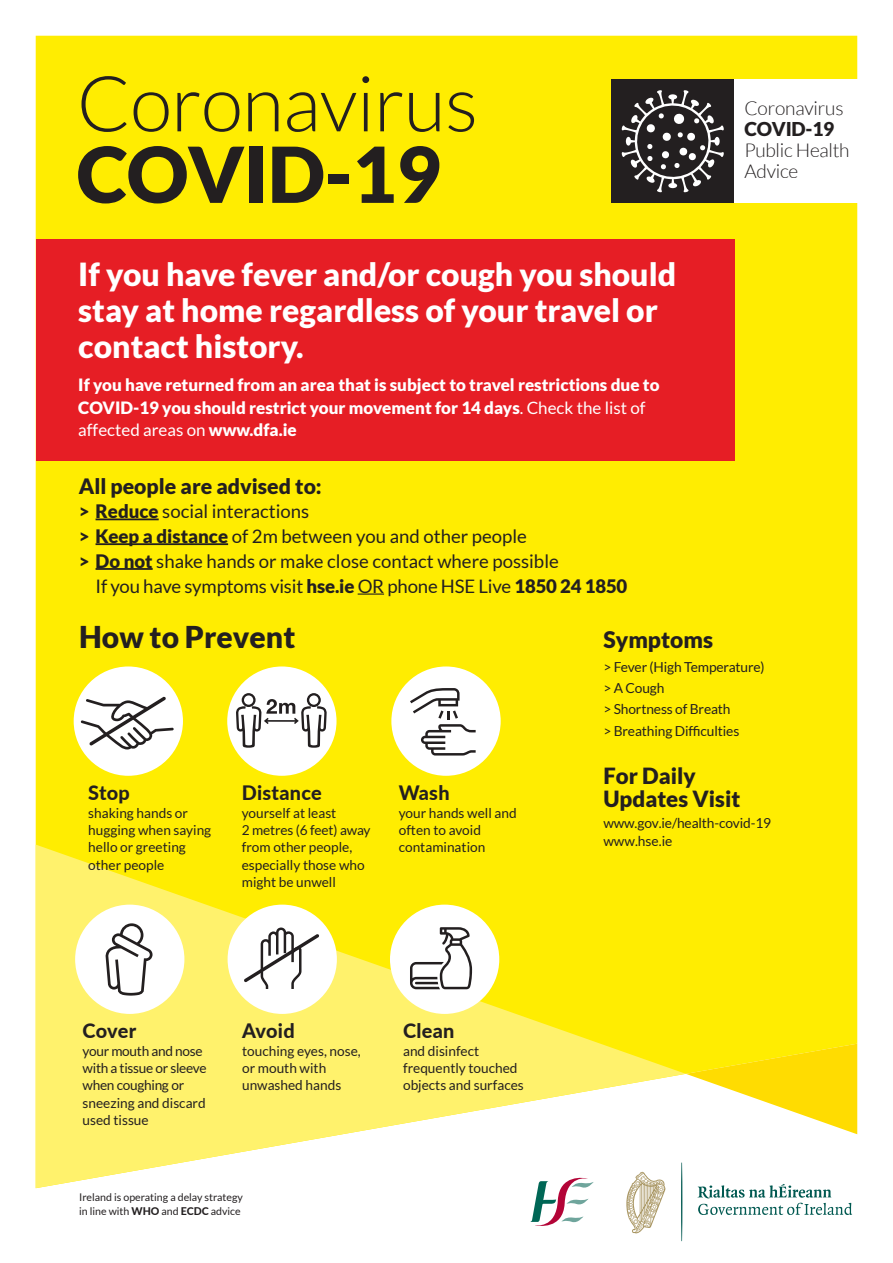
<style>
.page{position:relative;width:893px;height:1263px;background:#fff}
.page>*{position:absolute;margin:0;border:0;box-sizing:border-box;transform-origin:0 0}
.t1{font:300 77.18px "Lato";letter-spacing:-.01em;color:#231f20}
.t2{font:900 77.18px "Lato";letter-spacing:-.01em;color:#231f20}
.t3{font:900 31.8px/36.1px "Lato";color:#fff}
.t4{font:900 30.08px "Lato";color:#231f20}
.t5{font:900 22.8px "Lato";color:#231f20}
.t6{font:900 22.27px/22.9px "Lato";color:#231f20}
.t7{font:900 21.23px "Lato";color:#231f20}
.t8{font:800 19.88px "Lato";letter-spacing:.015em;color:#231f20}
.t9{font:300 19.12px/21.2px "Lato";letter-spacing:-.01em;color:#231f20}
.t10{font:900 19.12px "Lato";letter-spacing:-.01em;color:#231f20}
.t11{font:18.6px "Lato";color:#231f20}
.t12{font:900 16.95px/22.3px "Lato";color:#fff}
.t13{font:13.8px/21.2px "Lato";letter-spacing:-.01em;color:#231f20}
.t14{font:13.65px/17.4px "Lato";color:#231f20}
.t15{font:13.65px/17.4px "Lato";letter-spacing:-.02em;color:#231f20}
.t16{font:10.57px/13.8px "Lato";color:#231f20}
.s1{font-weight:400}
.s2{font-weight:900}
.s3{font-weight:800}
</style>
<div class="page">
<div style="left:36px;top:36px;width:821px;height:1151px;background:#ffed01"></div>
<svg style="left:36px;top:844px;width:650px;height:344px;fill:#fff26c"></svg>
<svg style="left:686px;top:1044px;width:171px;height:90px"></svg>
<svg style="left:530px;top:1174px;width:64px;height:52px"></svg>
<svg style="left:698px;top:1184px;width:154px;height:31px"></svg>
<svg style="left:681px;top:1162px;width:1px;height:79px"></svg>
<svg style="left:626px;top:1172px;width:40px;height:61px"></svg>
<div style="left:611px;top:80px;width:123px;height:123px;background:#231f20"></div>
<div style="left:734px;top:80px;width:123px;height:123px;background:#fff"></div>
<svg style="left:622px;top:90px;width:102px;height:102px"></svg>
<div style="left:36px;top:240px;width:698px;height:221px;background:#e61e25"></div>
<hr style="left:96px;top:518px;width:63px;height:2px;background:#231f20">
<hr style="left:96px;top:543px;width:132px;height:2px;background:#231f20">
<hr style="left:96px;top:568px;width:57px;height:2px;background:#231f20">
<hr style="left:358px;top:593px;width:26px;height:2px;background:#231f20">
<div style="left:391px;top:666px;width:110px;height:110px;background:#fff;border-radius:50%"></div>
<svg style="left:410px;top:688px;width:66px;height:67px"></svg>
<div style="left:75px;top:905px;width:109px;height:109px;background:#fff;border-radius:50%"></div>
<svg style="left:105px;top:923px;width:48px;height:73px"></svg>
<div style="left:228px;top:905px;width:109px;height:109px;background:#fff;border-radius:50%"></div>
<svg style="left:244px;top:927px;width:75px;height:62px"></svg>
<div style="left:390px;top:905px;width:109px;height:109px;background:#fff;border-radius:50%"></div>
<svg style="left:410px;top:927px;width:62px;height:62px"></svg>
<div style="left:74px;top:666px;width:109px;height:110px;background:#fff;border-radius:50%"></div>
<svg style="left:81px;top:696px;width:93px;height:53px"></svg>
<div style="left:227px;top:666px;width:109px;height:110px;background:#fff;border-radius:50%"></div>
<svg style="left:236px;top:693px;width:91px;height:55px"></svg>
<h1 class="t1" style="left:77px;top:62px;width:403px">Coronavirus</h1>
<h1 class="t2" style="left:77px;top:129px;width:365px">COVID-19</h1>
<h2 class="t3" style="left:78px;top:256px;width:599px">If you have fever and/or cough you should stay at home regardless of your travel or contact history.</h2>
<p class="t12" style="left:78px;top:374px;width:583px">If you have returned from an area that is subject to travel restrictions due to<br>COVID-19 you should restrict your movement for 14 days<span class="s1">. Check the list of affected areas on</span> www.dfa.ie</p>
<h3 class="t7" style="left:79px;top:473px;width:245px">All people are advised to:</h3>
<h3 class="t11" style="left:79px;top:501px;width:232px"><span class="s2">&gt; Reduce</span> social interactions</h3>
<h3 class="t11" style="left:79px;top:526px;width:450px"><span class="s2">&gt; Keep a distance</span> of 2m between you and other people</h3>
<h3 class="t11" style="left:79px;top:551px;width:482px"><span class="s2">&gt; Do not</span> shake hands or make close contact where possible</h3>
<h3 class="t11" style="left:96px;top:576px;width:533px">If you have symptoms visit <span class="s2">hse.ie</span> OR phone HSE Live <span class="s2">1850 24 1850</span></h3>
<h3 class="t9" style="left:744px;top:97px;width:101px">Coronavirus</h3>
<h3 class="t10" style="left:744px;top:118px;width:92px">COVID-19</h3>
<h3 class="t9" style="left:744px;top:140px;width:107px">Public Health<br>Advice</h3>
<h3 class="t4" style="left:79px;top:619px;width:218px">How to Prevent</h3>
<h3 class="t8" style="left:88px;top:778px;width:43px">Stop</h3>
<p class="t14" style="left:88px;top:804px;width:125px">shaking hands or hugging when saying hello or greeting other people</p>
<h3 class="t8" style="left:242px;top:778px;width:82px">Distance</h3>
<p class="t14" style="left:242px;top:804px;width:130px">yourself at least<br>2 metres (6 feet) away from other people, especially those who might be unwell</p>
<h3 class="t8" style="left:399px;top:778px;width:52px">Wash</h3>
<p class="t14" style="left:399px;top:804px;width:119px">your hands well and often to avoid contamination</p>
<h3 class="t8" style="left:83px;top:1016px;width:55px">Cover</h3>
<p class="t15" style="left:83px;top:1042px;width:125px">your mouth and nose with a tissue or sleeve when coughing or sneezing and discard used tissue</p>
<h3 class="t8" style="left:242px;top:1016px;width:54px">Avoid</h3>
<p class="t14" style="left:242px;top:1042px;width:120px">touching eyes, nose, or mouth with unwashed hands</p>
<p class="t16" style="left:79px;top:1190px;width:165px">Ireland is operating a delay strategy in line with <span class="s3">WHO</span> and <span class="s3">ECDC</span> advice</p>
<h3 class="t8" style="left:403px;top:1016px;width:53px">Clean</h3>
<p class="t14" style="left:403px;top:1042px;width:122px">and disinfect frequently touched objects and surfaces</p>
<h3 class="t5" style="left:603px;top:626px;width:111px">Symptoms</h3>
<p class="t13" style="left:603px;top:656px;width:163px">&gt; Fever (High Temperature) &gt; A Cough<br>&gt; Shortness of Breath<br>&gt; Breathing Difficulties</p>
<h3 class="t6" style="left:603px;top:764px;width:138px">For Daily<br>Updates Visit</h3>
<p class="t13" style="left:603px;top:814px;width:169px;line-height:18px">www.gov.ie/health-covid-19 www.hse.ie</p>
</div>
